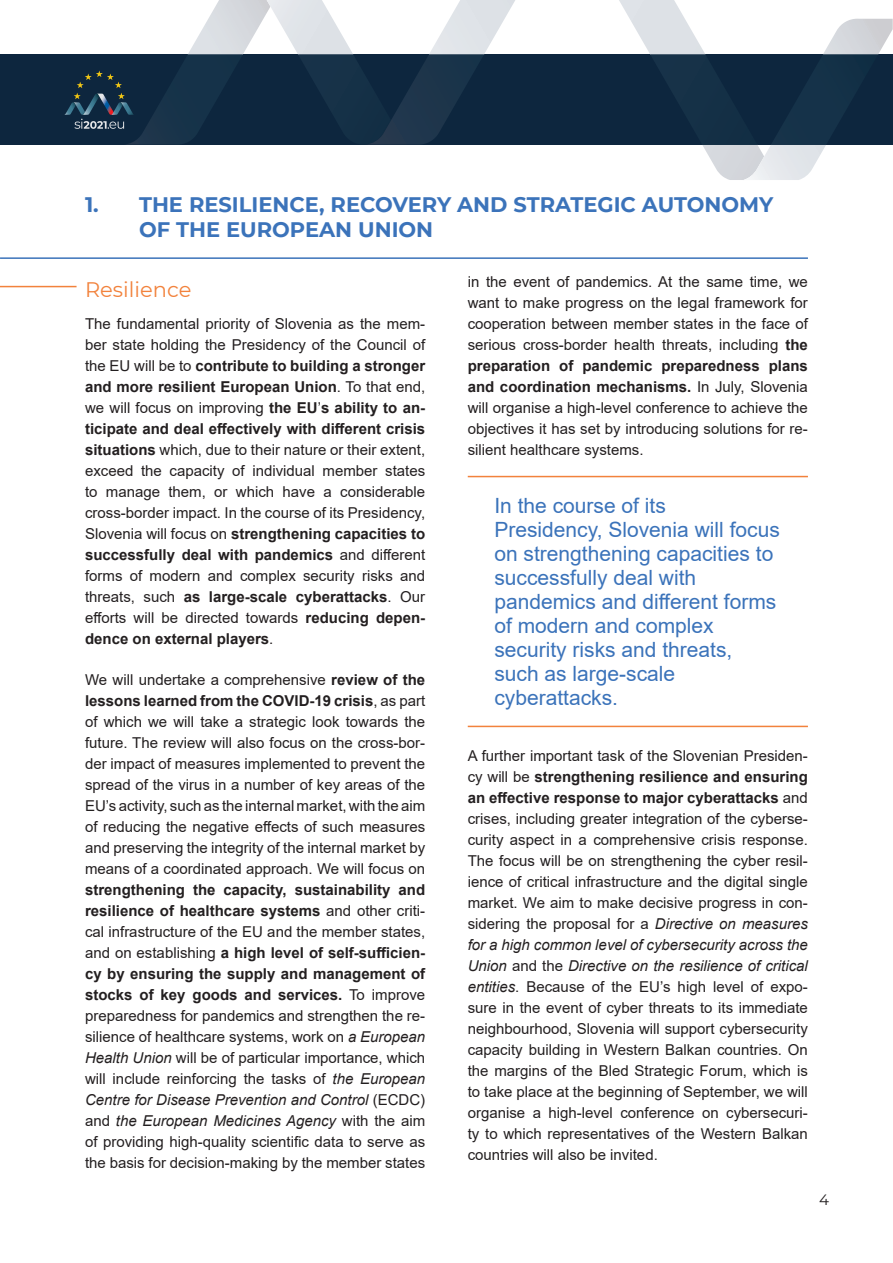
<style>
.page{position:relative;width:893px;height:1263px;background:#fff}
.page>*{position:absolute;margin:0;border:0;box-sizing:border-box;transform-origin:0 0}
.t1{font:21px/24px "Arial";color:#3b73ba}
.t2{font:700 21px/25.2px "Montserrat";color:#3b73ba}
.t3{font:21px "Montserrat";color:#f2823c}
.t4{font:15px/21px "Arial";color:#231f20;text-align:justify}
.t5{font:15px "Montserrat";color:#231f20}
.s1{font-weight:700}
.s2{font-style:italic}
</style>
<div class="page">
<div style="left:0;top:55px;width:893px;height:90px;background:#0d263e"></div>
<svg style="left:619px;top:0;width:274px;height:180px"></svg>
<svg style="left:64px;top:0;width:451px;height:145px"></svg>
<hr style="left:0;top:257px;width:808px;height:2px;background:#3b73ba">
<hr style="left:0;top:286px;width:77px;height:1px;background:#f2823c">
<hr style="left:468px;top:476px;width:340px;height:1px;background:#f2823c">
<hr style="left:468px;top:726px;width:340px;height:1px;background:#f2823c">
<p class="t2" style="left:139px;top:191px;width:636px;text-indent:-54px">1. THE RESILIENCE, RECOVERY AND STRATEGIC AUTONOMY<br>OF THE EUROPEAN UNION</p>
<p class="t3" style="left:85px;top:275px;width:108px">Resilience</p>
<p class="t4" style="left:85px;top:313px;width:342px">The fundamental priority of Slovenia as the mem&shy;ber state holding the Presidency of the Council of the EU will be to <span class="s1">contribute to building a stronger and more resilient European Union</span>. To that end, we will focus on improving <span class="s1">the EU</span>’<span class="s1">s ability to an&shy;ticipate and deal effectively with different crisis situations</span> which, due to their nature or their extent, exceed the capacity of individual member states to manage them, or which have a considerable cross-border impact. In the course of its Presidency, Slovenia will focus on <span class="s1">strengthening capacities to successfully deal with pandemics</span> and different forms of modern and complex security risks and threats, such <span class="s1">as large-scale cyberattacks</span>. Our efforts will be directed towards <span class="s1">reducing depen&shy;dence on external players</span>.</p>
<p class="t4" style="left:85px;top:669px;width:342px">We will undertake a comprehensive <span class="s1">review of the lessons learned from the COVID-19 crisis</span>, as part of which we will take a strategic look towards the future. The review will also focus on the cross-bor&shy;der impact of measures implemented to prevent the spread of the virus in a number of key areas of the EU’s activity, such as the internal market, with the aim of reducing the negative effects of such measures and preserving the integrity of the internal market by means of a coordinated approach. We will focus on <span class="s1">strengthening the capacity, sustainability and resilience of healthcare systems</span> and other criti&shy;cal infrastructure of the EU and the member states, and on establishing <span class="s1">a high level of self-sufficien&shy;cy by ensuring the supply and management of stocks of key goods and services.</span> To improve preparedness for pandemics and strengthen the re&shy;silience of healthcare systems, work on <span class="s2">a European Health Union</span> will be of particular importance, which will include reinforcing the tasks of <span class="s2">the European Centre for Disease Prevention and Control</span> (ECDC) and <span class="s2">the European Medicines Agency</span> with the aim of providing high-quality scientific data to serve as the basis for decision-making by the member states</p>
<p class="t4" style="left:468px;top:271px;width:342px">in the event of pandemics. At the same time, we want to make progress on the legal framework for cooperation between member states in the face of serious cross-border health threats, including <span class="s1">the preparation of pandemic preparedness plans and coordination mechanisms.</span> In July, Slovenia will organise a high-level conference to achieve the objectives it has set by introducing solutions for re&shy;silient healthcare systems.</p>
<p class="t1" style="left:494px;top:494px;width:287px">In the course of its<br>Presidency, Slovenia will focus on strengthening capacities to successfully deal with pandemics and different forms of modern and complex security risks and threats, such as large-scale cyberattacks.</p>
<p class="t4" style="left:468px;top:745px;width:342px">A further important task of the Slovenian Presiden&shy;cy will be <span class="s1">strengthening resilience and ensuring an effective response to major cyberattacks</span> and crises, including greater integration of the cyberse&shy;curity aspect in a comprehensive crisis response.<br>The focus will be on strengthening the cyber resil&shy;ience of critical infrastructure and the digital single market. We aim to make decisive progress in con&shy;sidering the proposal for a <span class="s2">Directive on measures for a high common level of cybersecurity across the Union</span> and the <span class="s2">Directive on the resilience of critical entities</span>. Because of the EU’s high level of expo&shy;sure in the event of cyber threats to its immediate neighbourhood, Slovenia will support cybersecurity capacity building in Western Balkan countries. On the margins of the Bled Strategic Forum, which is to take place at the beginning of September, we will organise a high-level conference on cybersecuri&shy;ty to which representatives of the Western Balkan countries will also be invited.</p>
<p class="t5" style="left:819px;top:1189px;width:11px">4</p>
</div>
